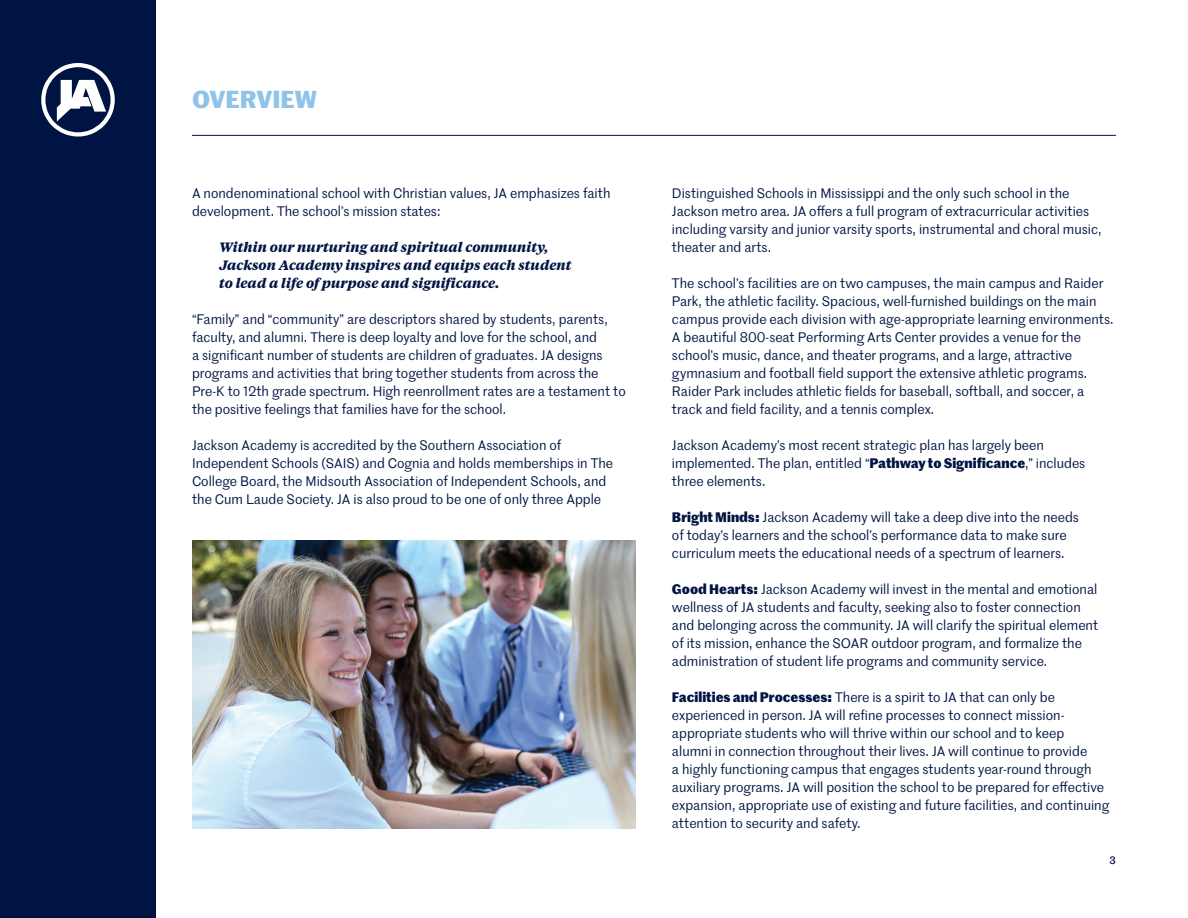
<style>
.page{position:relative;width:1188px;height:918px;background:#fff}
.page>*{position:absolute;margin:0;border:0;box-sizing:border-box;transform-origin:0 0}
.t1{font:700 24px "Marr Sans";color:#8fc3e9}
.t2{font:13.5px/18px "Marr Sans";color:#001443}
.t3{font:italic 700 13.5px/18px "Tiempos Text";color:#001443}
.t4{font:500 10.5px "Marr Sans";color:#001443}
.s1{font-weight:700}
</style>
<div class="page">
<div style="left:0;top:0;width:156px;height:918px;background:#001443"></div>
<svg style="left:41px;top:63px;width:74px;height:74px"></svg>
<hr style="left:192px;top:135px;width:924px;height:1px;background:#001443">
<img style="left:192px;top:540px;width:444px;height:288px">
<h1 class="t1" style="left:192px;top:81px;width:127px">OVERVIEW</h1>
<p class="t2" style="left:192px;top:184px;width:420px">A nondenominational school with Christian values, JA emphasizes faith development. The school’s mission states:</p>
<p class="t3" style="left:219px;top:238px;width:354px">Within our nurturing and spiritual community,<br>Jackson Academy inspires and equips each student to lead a life of purpose and significance.</p>
<p class="t2" style="left:192px;top:310px;width:435px">“Family” and “community” are descriptors shared by students, parents, faculty, and alumni. There is deep loyalty and love for the school, and<br>a significant number of students are children of graduates. JA designs programs and activities that bring together students from across the Pre-K to 12th grade spectrum. High reenrollment rates are a testament to the positive feelings that families have for the school.</p>
<p class="t2" style="left:192px;top:436px;width:423px">Jackson Academy is accredited by the Southern Association of Independent Schools (SAIS) and Cognia and holds memberships in The College Board, the Midsouth Association of Independent Schools, and the Cum Laude Society. JA is also proud to be one of only three Apple</p>
<p class="t2" style="left:672px;top:184px;width:431px">Distinguished Schools in Mississippi and the only such school in the Jackson metro area. JA offers a full program of extracurricular activities including varsity and junior varsity sports, instrumental and choral music, theater and arts.</p>
<p class="t2" style="left:672px;top:274px;width:443px">The school’s facilities are on two campuses, the main campus and Raider Park, the athletic facility. Spacious, well-furnished buildings on the main campus provide each division with age-appropriate learning environments.<br>A beautiful 800-seat Performing Arts Center provides a venue for the school’s music, dance, and theater programs, and a large, attractive gymnasium and football field support the extensive athletic programs.<br>Raider Park includes athletic fields for baseball, softball, and soccer, a track and field facility, and a tennis complex.</p>
<p class="t2" style="left:672px;top:436px;width:415px">Jackson Academy’s most recent strategic plan has largely been implemented. The plan, entitled “<span class="s1">Pathway to Significance</span>,” includes three elements.</p>
<p class="t2" style="left:672px;top:508px;width:409px"><span class="s1">Bright Minds:</span> Jackson Academy will take a deep dive into the needs of today’s learners and the school’s performance data to make sure curriculum meets the educational needs of a spectrum of learners.</p>
<p class="t2" style="left:672px;top:580px;width:428px"><span class="s1">Good Hearts:</span> Jackson Academy will invest in the mental and emotional wellness of JA students and faculty, seeking also to foster connection and belonging across the community. JA will clarify the spiritual element of its mission, enhance the SOAR outdoor program, and formalize the administration of student life programs and community service.</p>
<p class="t2" style="left:672px;top:688px;width:439px"><span class="s1">Facilities and Processes:</span> There is a spirit to JA that can only be experienced in person. JA will refine processes to connect mission&shy;appropriate students who will thrive within our school and to keep<br>alumni in connection throughout their lives. JA will continue to provide<br>a highly functioning campus that engages students year-round through auxiliary programs. JA will position the school to be prepared for effective expansion, appropriate use of existing and future facilities, and continuing attention to security and safety.</p>
<p class="t4" style="left:1109px;top:853px;width:8px">3</p>
</div>
